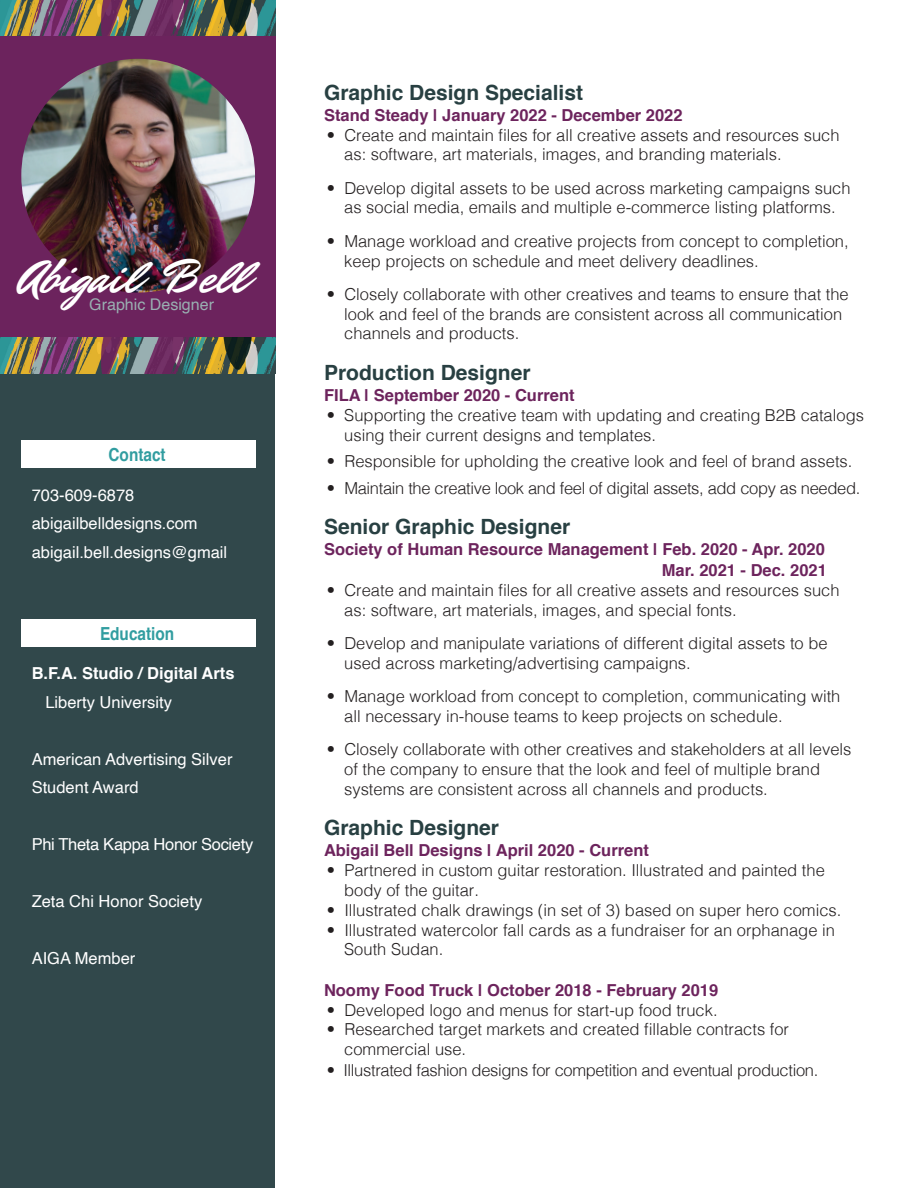
<style>
.page{position:relative;width:918px;height:1188px;background:#fff}
.page>*{position:absolute;margin:0;border:0;box-sizing:border-box;transform-origin:0 0}
.t1{font:49.2px "Mr Dafoe";color:#fff}
.Job_Headers{font:700 21px "Helvetica";color:#284042}
.Sidebar_headers{font:700 18px "Helvetica";color:#319da0;scale:.85 1}
.Bullets{font:300 16.5px/19.8px "Helvetica";color:#231f20}
.Job_Subheader{font:700 16.5px "Helvetica";color:#6d245d}
.Sidebar_copy{font:16.5px/28.5px "Helvetica";color:#fff}
.Bullets-2{font:300 16.5px "Helvetica";letter-spacing:-.02em;color:#231f20}
.Sidebar_copy-2{font:16.5px "Helvetica";letter-spacing:-.02em;color:#fff}
.Sidebar_Subheader{font:700 16.5px "Helvetica";color:#fff}
.t2{font:16.05px "Helvetica";color:#99afb1}
</style>
<div class="page">
<div style="left:0;top:0;width:275px;height:1188px;background:#31484b"></div>
<div style="left:0;top:36px;width:275px;height:307px;background:#6c235d"></div>
<img style="left:0;top:338px;width:275px;height:35px">
<img style="left:0;top:0;width:275px;height:36px">
<img style="left:21px;top:59px;width:234px;height:234px;border-radius:117px">
<div style="left:21px;top:441px;width:234px;height:27px;background:#fff"></div>
<div style="left:21px;top:619px;width:234px;height:28px;background:#fff"></div>
<h1 class="t1" style="left:19px;top:244px;width:229px">Abigail Bell</h1>
<p class="t2" style="left:89px;top:292px;width:126px">Graphic Designer</p>
<p class="Sidebar_headers" style="left:109px;top:440px;width:69px">Contact</p>
<p class="Sidebar_copy" style="left:32px;top:481px;width:104px">703-609-6878</p>
<p class="Sidebar_copy" style="left:32px;top:510px;width:167px">abigailbelldesigns.com</p>
<p class="Sidebar_copy" style="left:32px;top:538px;width:197px">abigail.bell.designs@gmail</p>
<p class="Sidebar_headers" style="left:100px;top:619px;width:89px">Education</p>
<p class="Sidebar_Subheader" style="left:32px;top:660px;width:204px">B.F.A. Studio / Digital Arts</p>
<p class="Sidebar_copy" style="left:45px;top:688px;width:128px">Liberty University</p>
<p class="Sidebar_copy" style="left:32px;top:745px;width:202px">American Advertising Silver<br>Student Award</p>
<p class="Sidebar_copy-2" style="left:32px;top:832px;width:223px">Phi Theta Kappa Honor Society</p>
<p class="Sidebar_copy" style="left:32px;top:888px;width:172px">Zeta Chi Honor Society</p>
<p class="Sidebar_copy" style="left:32px;top:945px;width:105px">AIGA Member</p>
<p class="Job_Headers" style="left:324px;top:75px;width:261px">Graphic Design Specialist</p>
<p class="Job_Subheader" style="left:324px;top:102px;width:360px">Stand Steady | January 2022 - December 2022</p>
<p class="Bullets" style="left:344px;top:124px;width:497px;text-indent:-17px">• Create and maintain files for all creative assets and resources such as: software, art materials, images, and branding materials.</p>
<p class="Bullets" style="left:327px;top:177px;width:525px;text-align:center">• Develop digital assets to be used across marketing campaigns such as social media, emails and multiple e-commerce listing platforms.</p>
<p class="Bullets" style="left:344px;top:230px;width:506px;text-indent:-17px">• Manage workload and creative projects from concept to completion, keep projects on schedule and meet delivery deadlines.</p>
<p class="Bullets" style="left:344px;top:283px;width:506px;text-indent:-17px">• Closely collaborate with other creatives and teams to ensure that the look and feel of the brands are consistent across all communication channels and products.</p>
<p class="Job_Headers" style="left:324px;top:356px;width:208px">Production Designer</p>
<p class="Job_Subheader" style="left:324px;top:382px;width:252px">FILA | September 2020 - Current</p>
<p class="Bullets" style="left:344px;top:404px;width:521px;text-indent:-17px">• Supporting the creative team with updating and creating B2B catalogs using their current designs and templates.</p>
<p class="Bullets" style="left:327px;top:450px;width:527px">• Responsible for upholding the creative look and feel of brand assets.</p>
<p class="Bullets-2" style="left:327px;top:474px;width:535px">• Maintain the creative look and feel of digital assets, add copy as needed.</p>
<p class="Job_Headers" style="left:324px;top:510px;width:248px">Senior Graphic Designer</p>
<p class="Job_Subheader" style="left:324px;top:536px;width:503px">Society of Human Resource Management | Feb. 2020 - Apr. 2020</p>
<p class="Job_Subheader" style="left:662px;top:557px;width:167px">Mar. 2021 - Dec. 2021</p>
<p class="Bullets" style="left:344px;top:579px;width:497px;text-indent:-17px">• Create and maintain files for all creative assets and resources such as: software, art materials, images, and special fonts.</p>
<p class="Bullets" style="left:344px;top:632px;width:485px;text-indent:-17px">• Develop and manipulate variations of different digital assets to be used across marketing/advertising campaigns.</p>
<p class="Bullets" style="left:344px;top:685px;width:498px;text-indent:-17px">• Manage workload from concept to completion, communicating with all necessary in-house teams to keep projects on schedule.</p>
<p class="Bullets" style="left:344px;top:738px;width:509px;text-indent:-17px">• Closely collaborate with other creatives and stakeholders at all levels of the company to ensure that the look and feel of multiple brand systems are consistent across all channels and products.</p>
<p class="Job_Headers" style="left:324px;top:811px;width:177px">Graphic Designer</p>
<p class="Job_Subheader" style="left:324px;top:837px;width:326px">Abigail Bell Designs | April 2020 - Current</p>
<p class="Bullets" style="left:344px;top:859px;width:482px;text-indent:-17px">• Partnered in custom guitar restoration. Illustrated and painted the body of the guitar.</p>
<p class="Bullets" style="left:327px;top:899px;width:516px">• Illustrated chalk drawings (in set of 3) based on super hero comics.</p>
<p class="Bullets" style="left:344px;top:919px;width:492px;text-indent:-17px">• Illustrated watercolor fall cards as a fundraiser for an orphanage in<br>South Sudan.</p>
<p class="Job_Subheader" style="left:324px;top:977px;width:396px">Noomy Food Truck | October 2018 - February 2019</p>
<p class="Bullets" style="left:327px;top:999px;width:392px">• Developed logo and menus for start-up food truck.</p>
<p class="Bullets" style="left:344px;top:1019px;width:446px;text-indent:-17px">• Researched target markets and created fillable contracts for commercial use.</p>
<p class="Bullets-2" style="left:327px;top:1056px;width:493px">• Illustrated fashion designs for competition and eventual production.</p>
</div>
